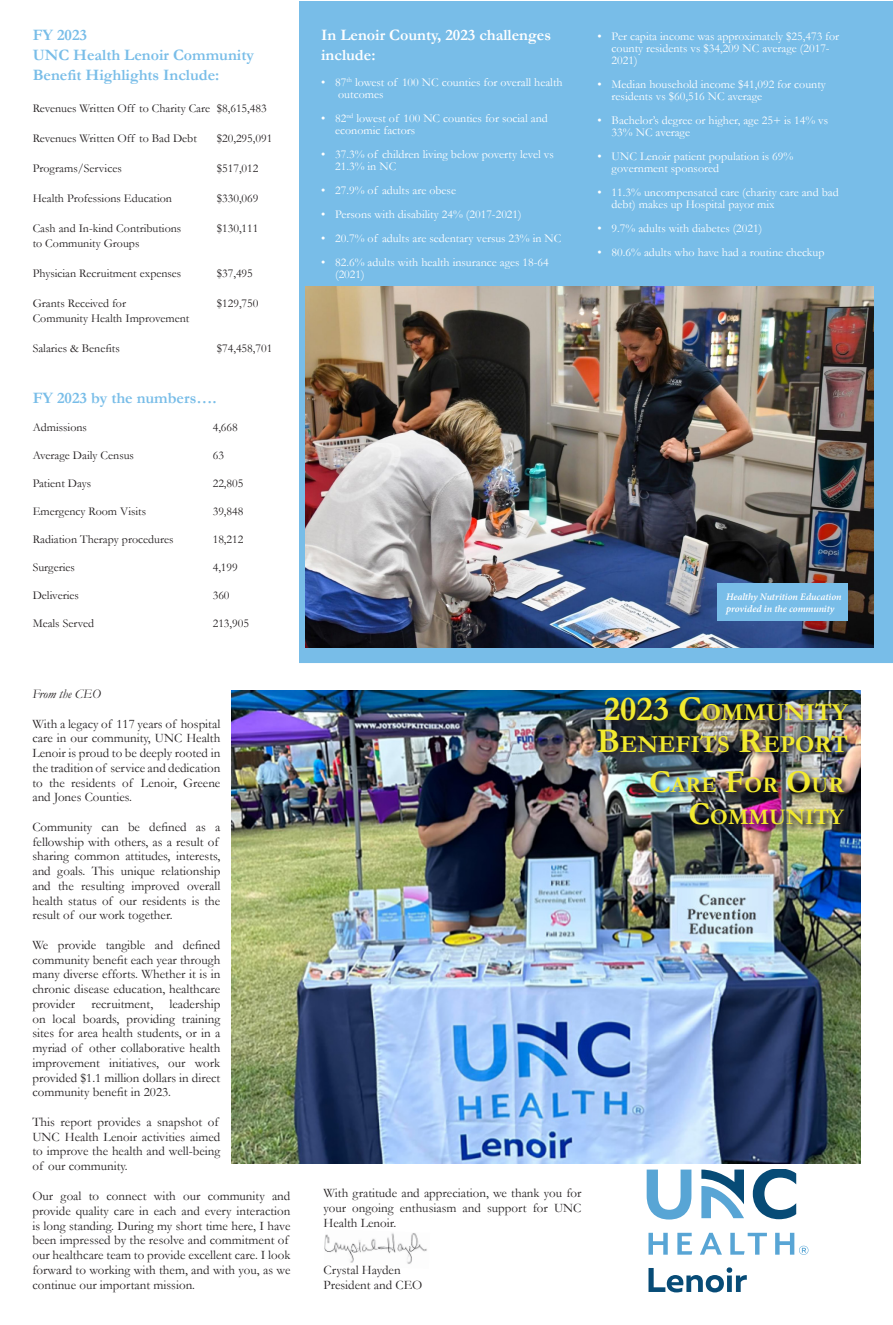
<style>
.page{position:relative;width:893px;height:1325px;background:#fff}
.page>*{position:absolute;margin:0;border:0;box-sizing:border-box;transform-origin:0 0}
.t1{font:700 24.5px/32px "Garamond";color:#f2ea2f;text-align:center}
.t2{font:700 22.4px/32px "Garamond";color:#f2ea2f;text-align:right}
.t3{font:700 16px/20px "Garamond";color:#78bde8}
.t4{font:700 16px/19.2px "Garamond";color:#fff}
.t5{font:13px/14.8px "Garamond";color:#231f20;text-align:justify}
.t6{font:italic 13px "Garamond";color:#231f20}
.t7{font:12px/12px "Garamond";color:#fff}
.t8{font:12px "Garamond";color:#231f20}
.Paragraph_Style_1{font:italic 600 10px/12px "Minion Pro";letter-spacing:-.005em;color:#fff}
.s1{font-size:35px}
.s2{font-size:32px}
</style>
<div class="page">
<div style="left:299px;top:1px;width:594px;height:662px;background:#78bde8"></div>
<img style="left:306px;top:287px;width:567px;height:360px">
<div style="left:300px;top:3px;width:581px;height:250px;background:#78bde8"></div>
<div style="left:717px;top:583px;width:130px;height:38px;background:#78bde8"></div>
<img style="left:231px;top:690px;width:629px;height:473px">
<img style="left:595px;top:694px;width:261px;height:65px">
<div style="left:648px;top:769px;width:204px;height:64px;background:#231f20;opacity:.95"></div>
<img style="left:324px;top:1233px;width:103px;height:31px">
<svg style="left:648px;top:1267px;width:99px;height:25px"></svg>
<svg style="left:647px;top:1169px;width:161px;height:86px"></svg>
<p class="t3" style="left:33px;top:25px;width:56px">FY 2023</p>
<p class="t3" style="left:33px;top:45px;width:223px">UNC Health Lenoir Community<br>Benefit Highlights Include:</p>
<p class="t8" style="left:33px;top:100px;width:236px">Revenues Written Off to Charity Care $8,615,483</p>
<p class="t8" style="left:33px;top:130px;width:166px">Revenues Written Off to Bad Debt</p>
<p class="t8" style="left:217px;top:130px;width:57px">$20,295,091</p>
<p class="t8" style="left:33px;top:160px;width:91px">Programs/Services</p>
<p class="t8" style="left:217px;top:160px;width:43px">$517,012</p>
<p class="t8" style="left:33px;top:190px;width:141px">Health Professions Education</p>
<p class="t8" style="left:217px;top:190px;width:43px">$330,069</p>
<p class="t8" style="left:33px;top:220px;width:150px">Cash and In-kind Contributions</p>
<p class="t8" style="left:217px;top:220px;width:43px">$130,111</p>
<p class="t8" style="left:33px;top:235px;width:108px">to Community Groups</p>
<p class="t8" style="left:33px;top:265px;width:150px">Physician Recruitment expenses</p>
<p class="t8" style="left:217px;top:265px;width:38px">$37,495</p>
<p class="t8" style="left:33px;top:295px;width:95px">Grants Received for</p>
<p class="t8" style="left:217px;top:295px;width:43px">$129,750</p>
<p class="t8" style="left:33px;top:310px;width:158px">Community Health Improvement</p>
<p class="t8" style="left:33px;top:340px;width:89px">Salaries &amp; Benefits</p>
<p class="t8" style="left:217px;top:340px;width:57px">$74,458,701</p>
<p class="t3" style="left:33px;top:388px;width:185px">FY 2023 by the numbers….</p>
<p class="t8" style="left:33px;top:419px;width:56px">Admissions</p>
<p class="t8" style="left:213px;top:419px;width:27px">4,668</p>
<p class="t8" style="left:33px;top:447px;width:103px">Average Daily Census</p>
<p class="t8" style="left:213px;top:447px;width:13px">63</p>
<p class="t8" style="left:33px;top:475px;width:60px">Patient Days</p>
<p class="t8" style="left:213px;top:475px;width:32px">22,805</p>
<p class="t8" style="left:33px;top:503px;width:115px">Emergency Room Visits</p>
<p class="t8" style="left:213px;top:503px;width:32px">39,848</p>
<p class="t8" style="left:33px;top:531px;width:142px">Radiation Therapy procedures</p>
<p class="t8" style="left:213px;top:531px;width:32px">18,212</p>
<p class="t8" style="left:33px;top:559px;width:44px">Surgeries</p>
<p class="t8" style="left:213px;top:559px;width:27px">4,199</p>
<p class="t8" style="left:33px;top:587px;width:48px">Deliveries</p>
<p class="t8" style="left:213px;top:587px;width:18px">360</p>
<p class="t8" style="left:33px;top:615px;width:63px">Meals Served</p>
<p class="t8" style="left:213px;top:615px;width:38px">213,905</p>
<p class="t6" style="left:32px;top:685px;width:70px">From the CEO</p>
<p class="t5" style="left:32px;top:716px;width:189px">With a legacy of 117 years of hospital care in our community, UNC Health Lenoir is proud to be deeply rooted in the tradition of service and dedication to the residents of Lenoir, Greene and Jones Counties.</p>
<p class="t5" style="left:32px;top:819px;width:189px;text-align:left">Community can be defined as a fellowship with others, as a result of sharing common attitudes, interests, and goals. This unique relationship and the resulting improved overall health status of our residents is the result of our work together.</p>
<p class="t5" style="left:32px;top:937px;width:189px">We provide tangible and defined community benefit each year through many diverse efforts. Whether it is in chronic disease education, healthcare provider</p>
<p class="t5" style="left:32px;top:996px;width:189px;text-indent:59px">recruitment, leadership on local boards, providing training sites for area health students, or in a myriad of other collaborative health improvement initiatives, our work provided $1.1 million dollars in direct community benefit in 2023.</p>
<p class="t5" style="left:32px;top:1114px;width:189px;text-align:left">This report provides a snapshot of<br>UNC Health Lenoir activities aimed to improve the health and well-being of our community.</p>
<p class="t5" style="left:32px;top:1188px;width:260px;text-align:left">Our goal to connect with our community and provide quality care in each and every interaction is long standing. During my short time here, I have been impressed by the resolve and commitment of our healthcare team to provide excellent care. I look forward to working with them, and with you, as we continue our important mission.</p>
<p class="t4" style="left:321px;top:26px;width:231px">In Lenoir County, 2023 challenges include:</p>
<p class="t7" style="left:321px;top:76px;width:243px">• 87<sup>th</sup> lowest of 100 NC counties for overall health</p>
<p class="t7" style="left:338px;top:88px;width:47px">outcomes</p>
<p class="t7" style="left:335px;top:112px;width:214px;text-indent:-14px">• 82<sup>nd</sup> lowest of 100 NC counties for social and economic factors</p>
<p class="t7" style="left:335px;top:148px;width:220px;text-indent:-14px">• 37.3% of children living below poverty level vs<br>21.3% in NC</p>
<p class="t7" style="left:321px;top:184px;width:136px">• 27.9% of adults are obese</p>
<p class="t7" style="left:321px;top:208px;width:202px">• Persons with disability 24% (2017-2021)</p>
<p class="t7" style="left:321px;top:232px;width:242px">• 20.7% of adults are sedentary versus 23% in NC</p>
<p class="t7" style="left:335px;top:256px;width:215px;text-indent:-14px">• 82.6% adults with health insurance ages 18-64 (2021)</p>
<p class="t7" style="left:611px;top:30px;width:229px;text-indent:-14px">• Per capita income was approximately $25,473 for county residents vs $34,209 NC average (2017-<br>2021)</p>
<p class="t7" style="left:611px;top:78px;width:216px;text-indent:-14px">• Median household income $41,092 for county residents vs $60,516 NC average</p>
<p class="t7" style="left:611px;top:114px;width:218px;text-indent:-14px">• Bachelor’s degree or higher, age 25+ is 14% vs<br>33% NC average</p>
<p class="t7" style="left:611px;top:150px;width:183px;text-indent:-14px">• UNC Lenoir patient population is 69% government sponsored</p>
<p class="t7" style="left:611px;top:186px;width:229px;text-indent:-14px">• 11.3% uncompensated care (charity care and bad debt) makes up Hospital payor mix</p>
<p class="t7" style="left:597px;top:222px;width:166px">• 9.7% adults with diabetes (2021)</p>
<p class="t7" style="left:597px;top:246px;width:228px">• 80.6% adults who have had a routine checkup</p>
<p class="Paragraph_Style_1" style="left:726px;top:590px;width:117px">Healthy Nutrition Education provided in the community</p>
<p class="t1" style="left:596px;top:696px;width:253px"><span class="s1">2023</span> <span class="s1">C</span>OMMUNITY<br><span class="s1">B</span>ENEFITS <span class="s1">R</span>EPORT</p>
<p class="t2" style="left:649px;top:769px;width:196px"><span class="s2">C</span>ARE <span class="s2">F</span>OR <span class="s2">O</span>UR<br><span class="s2">C</span>OMMUNITY</p>
<p class="t5" style="left:323px;top:1185px;width:259px">With gratitude and appreciation, we thank you for your ongoing enthusiasm and support for UNC Health Lenoir.</p>
<p class="t5" style="left:323px;top:1262px;width:79px">Crystal Hayden</p>
<p class="t5" style="left:323px;top:1277px;width:100px">President and CEO</p>
</div>
